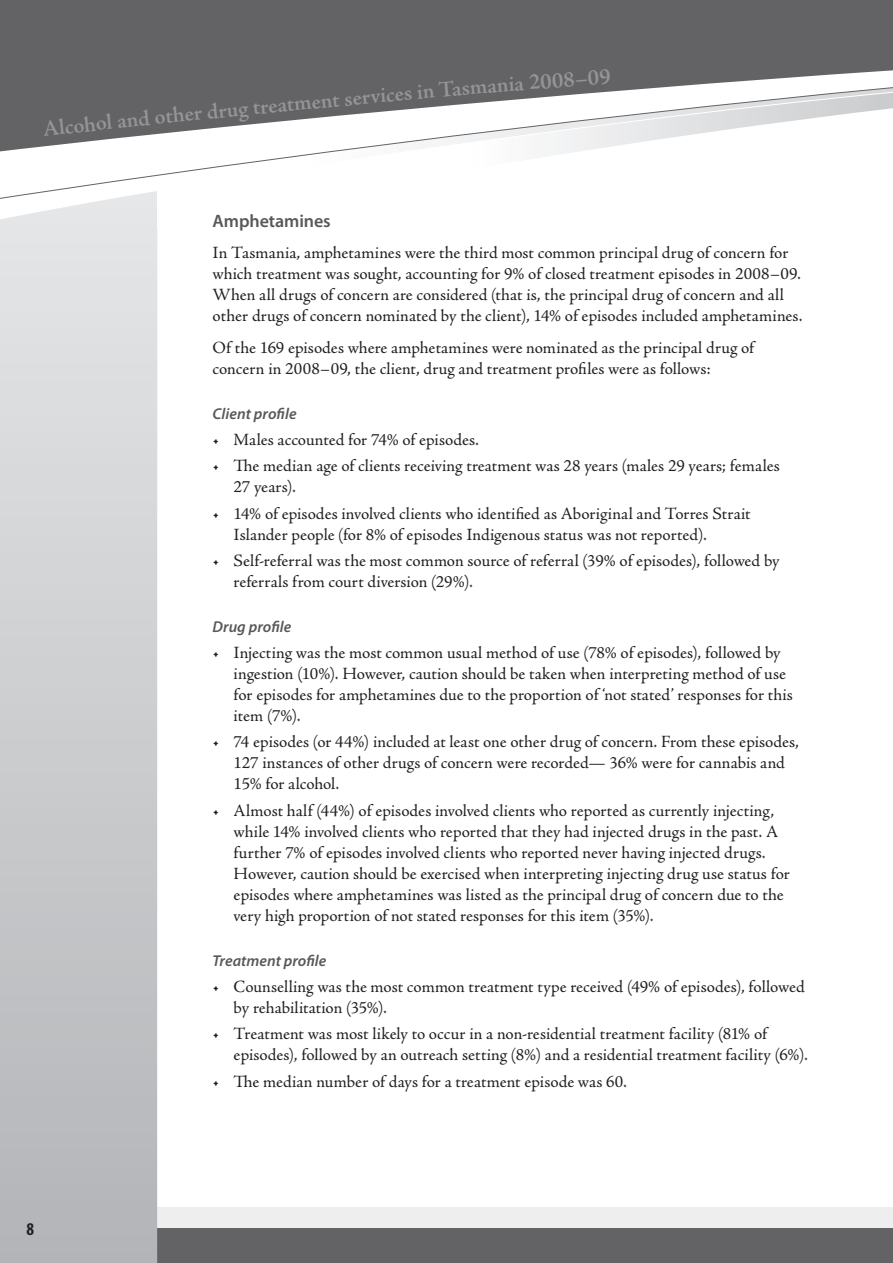
<style>
.page{position:relative;width:893px;height:1263px;background:#fff}
.page>*{position:absolute;margin:0;border:0;box-sizing:border-box;transform-origin:0 0}
.t1{font:600 22.5px "Adobe Jenson Pro";color:#939598}
.t2{font:600 18px "Myriad Pro";letter-spacing:-.005em;color:#57585a}
.t3{font:700 condensed 18px "Myriad Pro";color:#231f20}
.t4{font:17.25px/21px "Adobe Jenson Pro";color:#231f20}
.t5{font:italic 600 15.75px "Myriad Pro";color:#57585a}
</style>
<div class="page">
<div style="left:157px;top:1207px;width:736px;height:22px;background:#eeeeef"></div>
<div style="left:157px;top:1229px;width:736px;height:34px;background:#636366"></div>
<svg style="left:0;top:224px;width:157px;height:1039px;background:#cbccce"></svg>
<div style="left:0;top:0;width:893px;height:87px;background:#636366"></div>
<svg style="left:0;top:203px;width:157px;height:21px"></svg>
<svg style="left:0;top:87px;width:892px;height:116px"></svg>
<svg style="left:892px;top:59px;width:1px;height:50px"></svg>
<svg style="left:588px;top:69px;width:23px;height:16px"></svg>
<h1 class="t1" style="left:276px;top:92px;width:312px;rotate:-5deg">AAA AAAAAAAAAAAAAAAAA AAA AAAAAAAAAA</h1>
<h1 class="t1" style="left:42px;top:116px;width:239px;rotate:-6deg">A AAAAAAAAAAAAAAAAAAAAA AAA</h1>
<p class="t2" style="left:213px;top:209px;width:120px">Amphetamines</p>
<p class="t4" style="left:213px;top:243px;width:591px">In Tasmania, amphetamines were the third most common principal drug of concern for which treatment was sought, accounting for 9% of closed treatment episodes in 2008–09.<br>When all drugs of concern are considered (that is, the principal drug of concern and all other drugs of concern nominated by the client), 14% of episodes included amphetamines.</p>
<p class="t4" style="left:213px;top:337px;width:543px">Of the 169 episodes where amphetamines were nominated as the principal drug of concern in 2008–09, the client, drug and treatment profiles were as follows:</p>
<p class="t5" style="left:213px;top:403px;width:85px">Client profile</p>
<p class="t4" style="left:213px;top:429px;width:268px">• Males accounted for 74% of episodes.</p>
<p class="t4" style="left:234px;top:456px;width:548px;text-indent:-21px">• The median age of clients receiving treatment was 28 years (males 29 years; females<br>27 years).</p>
<p class="t4" style="left:234px;top:503px;width:518px;text-indent:-21px">• 14% of episodes involved clients who identified as Aboriginal and Torres Strait<br>Islander people (for 8% of episodes Indigenous status was not reported).</p>
<p class="t4" style="left:234px;top:550px;width:548px;text-indent:-21px">• Self-referral was the most common source of referral (39% of episodes), followed by referrals from court diversion (29%).</p>
<p class="t5" style="left:213px;top:617px;width:80px">Drug profile</p>
<p class="t4" style="left:234px;top:643px;width:561px;text-indent:-21px">• Injecting was the most common usual method of use (78% of episodes), followed by ingestion (10%). However, caution should be taken when interpreting method of use for episodes for amphetamines due to the proportion of ‘not stated’ responses for this item (7%).</p>
<p class="t4" style="left:234px;top:732px;width:567px;text-indent:-21px">• 74 episodes (or 44%) included at least one other drug of concern. From these episodes,<br>127 instances of other drugs of concern were recorded— 36% were for cannabis and<br>15% for alcohol.</p>
<p class="t4" style="left:234px;top:800px;width:558px;text-indent:-21px">• Almost half (44%) of episodes involved clients who reported as currently injecting, while 14% involved clients who reported that they had injected drugs in the past. A further 7% of episodes involved clients who reported never having injected drugs.<br>However, caution should be exercised when interpreting injecting drug use status for episodes where amphetamines was listed as the principal drug of concern due to the very high proportion of not stated responses for this item (35%).</p>
<p class="t5" style="left:213px;top:951px;width:115px">Treatment profile</p>
<p class="t4" style="left:234px;top:976px;width:573px;text-indent:-21px">• Counselling was the most common treatment type received (49% of episodes), followed by rehabilitation (35%).</p>
<p class="t4" style="left:234px;top:1024px;width:576px;text-indent:-21px">• Treatment was most likely to occur in a non-residential treatment facility (81% of episodes), followed by an outreach setting (8%) and a residential treatment facility (6%).</p>
<p class="t4" style="left:213px;top:1071px;width:416px">• The median number of days for a treatment episode was 60.</p>
<p class="t3" style="left:26px;top:1218px;width:9px">8</p>
</div>
